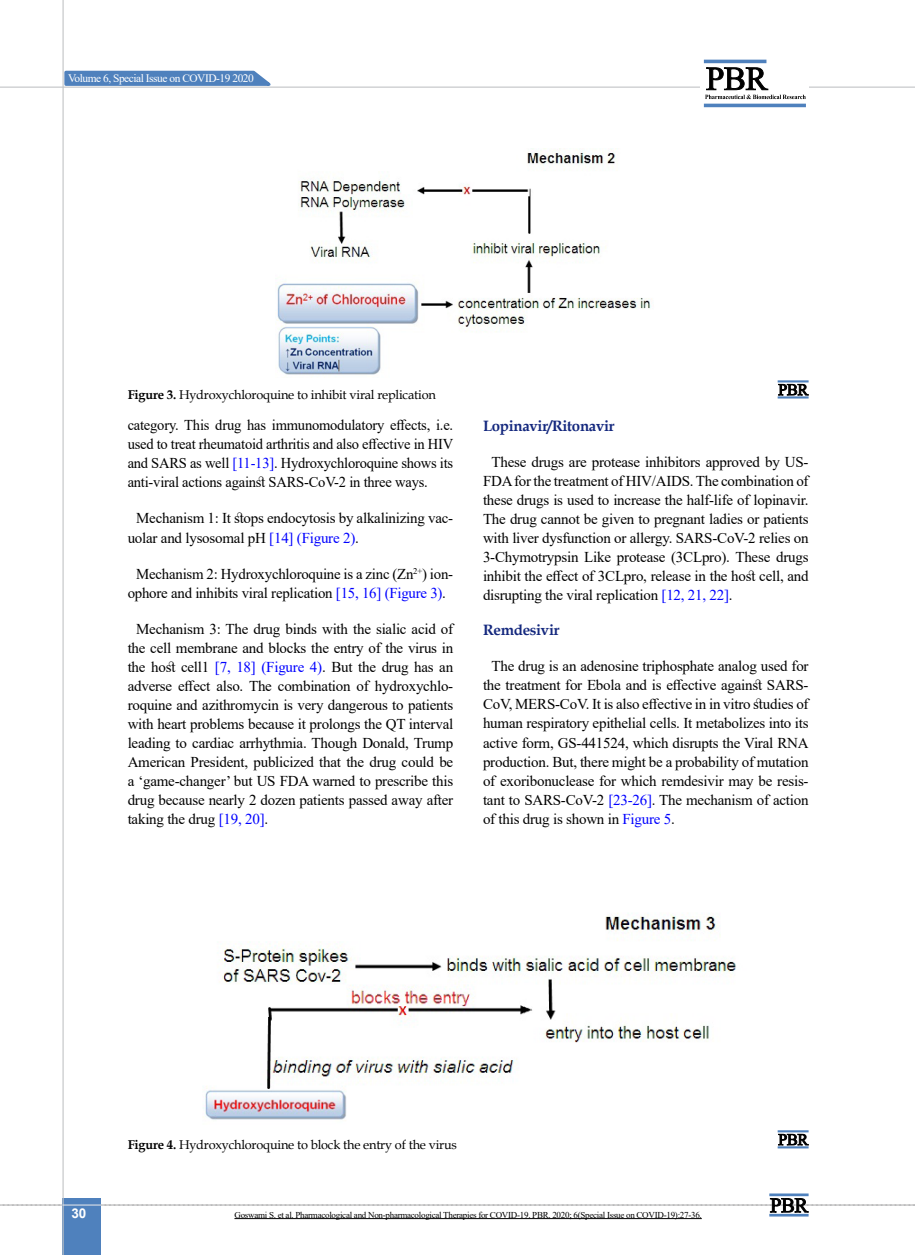
<style>
.page{position:relative;width:915px;height:1255px;background:#fff}
.page>*{position:absolute;margin:0;border:0;box-sizing:border-box;transform-origin:0 0}
.t1{font:15px/19px "Times New Roman";letter-spacing:-.015em;color:#000;text-align:justify}
.t2{font:700 15px "Book Antiqua";letter-spacing:-.02em;color:#14287e}
.t3{font:700 13.5px "Arial";color:#fff}
.t4{font:12.75px "Book Antiqua";letter-spacing:-.015em;color:#000}
.t5{font:11.4px "Times New Roman";letter-spacing:-.04em;color:#fff}
.t6{font:9px "Times New Roman";letter-spacing:-.03em;color:#000}
.s1{font-weight:700}
.s2{color:#00f}
</style>
<div class="page">
<div style="left:63px;top:1198px;width:38px;height:56px;background:#4f81bd"></div>
<hr style="left:62px;top:0;width:2px;height:1254px;background:#c2c4c6">
<hr style="left:0;top:87px;width:914px;height:1px;background:#c2c4c6">
<svg style="left:63px;top:69px;width:215px;height:18px;background:#749bc9"></svg>
<svg style="left:0;top:1197px;width:915px;height:15px"></svg>
<hr style="left:769px;top:1193px;width:39px;height:3px;background:#4f81bd">
<hr style="left:769px;top:1213px;width:39px;height:3px;background:#4f81bd">
<div style="left:700px;top:56px;width:108px;height:49px;background:linear-gradient(to right,#fff,#fefeff)"></div>
<hr style="left:703px;top:60px;width:63px;height:3px;background:#4f81bd">
<hr style="left:703px;top:104px;width:102px;height:3px;background:#4f81bd">
<svg style="left:704px;top:67px;width:101px;height:32px"></svg>
<img style="left:275px;top:149px;width:377px;height:226px">
<svg style="left:778px;top:384px;width:30px;height:11px"></svg>
<hr style="left:777px;top:380px;width:31px;height:2px;background:#4f81bd">
<hr style="left:777px;top:396px;width:31px;height:2px;background:#4f81bd">
<img style="left:203px;top:913px;width:533px;height:207px">
<svg style="left:778px;top:1133px;width:30px;height:12px"></svg>
<hr style="left:777px;top:1130px;width:31px;height:2px;background:#4f81bd">
<hr style="left:777px;top:1146px;width:31px;height:2px;background:#4f81bd">
<hr style="left:234px;top:1218px;width:467px;height:1px;background:#000">
<p class="t5" style="left:68px;top:70px;width:187px">Volume 6, Special Issue on COVID-19 2020</p>
<p class="t4" style="left:128px;top:385px;width:309px"><span class="s1">Figure 3.</span> Hydroxychloroquine to inhibit viral replication</p>
<p class="t1" style="left:128px;top:415px;width:327px">category. This drug has immunomodulatory effects, i.e. used to treat rheumatoid arthritis and also effective in HIV and SARS as well <span class="s2">[11-13]</span>. Hydroxychloroquine shows its anti-viral actions against SARS-CoV-2 in three ways.</p>
<p class="t1" style="left:128px;top:508px;width:327px;text-indent:9px">Mechanism 1: It stops endocytosis by alkalinizing vac&shy;uolar and lysosomal pH <span class="s2">[14] (Figure 2)</span>.</p>
<p class="t1" style="left:128px;top:563px;width:327px;text-align:center">Mechanism 2: Hydroxychloroquine is a zinc (Zn<sup>2+</sup>) ion&shy;ophore and inhibits viral replication <span class="s2">[15, 16] (Figure 3)</span>.</p>
<p class="t1" style="left:128px;top:618px;width:327px;text-indent:9px">Mechanism 3: The drug binds with the sialic acid of the cell membrane and blocks the entry of the virus in the host cell1 <span class="s2">[7, 18] (Figure 4)</span>. But the drug has an adverse effect also. The combination of hydroxychlo&shy;roquine and azithromycin is very dangerous to patients with heart problems because it prolongs the QT interval leading to cardiac arrhythmia. Though Donald, Trump American President, publicized that the drug could be a ‘game-changer’ but US FDA warned to prescribe this drug because nearly 2 dozen patients passed away after taking the drug <span class="s2">[19, 20]</span>.</p>
<p class="t2" style="left:483px;top:415px;width:133px">Lopinavir/Ritonavir</p>
<p class="t1" style="left:483px;top:452px;width:327px;text-indent:9px">These drugs are protease inhibitors approved by US-FDA for the treatment of HIV/AIDS. The combination of these drugs is used to increase the half-life of lopinavir.<br>The drug cannot be given to pregnant ladies or patients with liver dysfunction or allergy. SARS-CoV-2 relies on 3-Chymotrypsin Like protease (3CLpro). These drugs inhibit the effect of 3CLpro, release in the host cell, and disrupting the viral replication <span class="s2">[12, 21, 22]</span>.</p>
<p class="t2" style="left:483px;top:620px;width:78px">Remdesivir</p>
<p class="t1" style="left:483px;top:656px;width:327px;text-indent:9px">The drug is an adenosine triphosphate analog used for the treatment for Ebola and is effective against SARS-CoV, MERS-CoV. It is also effective in in vitro studies of human respiratory epithelial cells. It metabolizes into its active form, GS-441524, which disrupts the Viral RNA production. But, there might be a probability of mutation of exoribonuclease for which remdesivir may be resis&shy;tant to SARS-CoV-2 <span class="s2">[23-26]</span>. The mechanism of action of this drug is shown in <span class="s2">Figure 5</span>.</p>
<p class="t3" style="left:71px;top:1203px;width:17px">30</p>
<p class="t4" style="left:128px;top:1135px;width:331px"><span class="s1">Figure 4.</span> Hydroxychloroquine to block the entry of the virus</p>
<p class="t6" style="left:234px;top:1208px;width:468px">Goswami S. et al. Pharmacological and Non-pharmacological Therapies for COVID-19. PBR. 2020; 6(Special Issue on COVID-19):27-36.</p>
</div>
